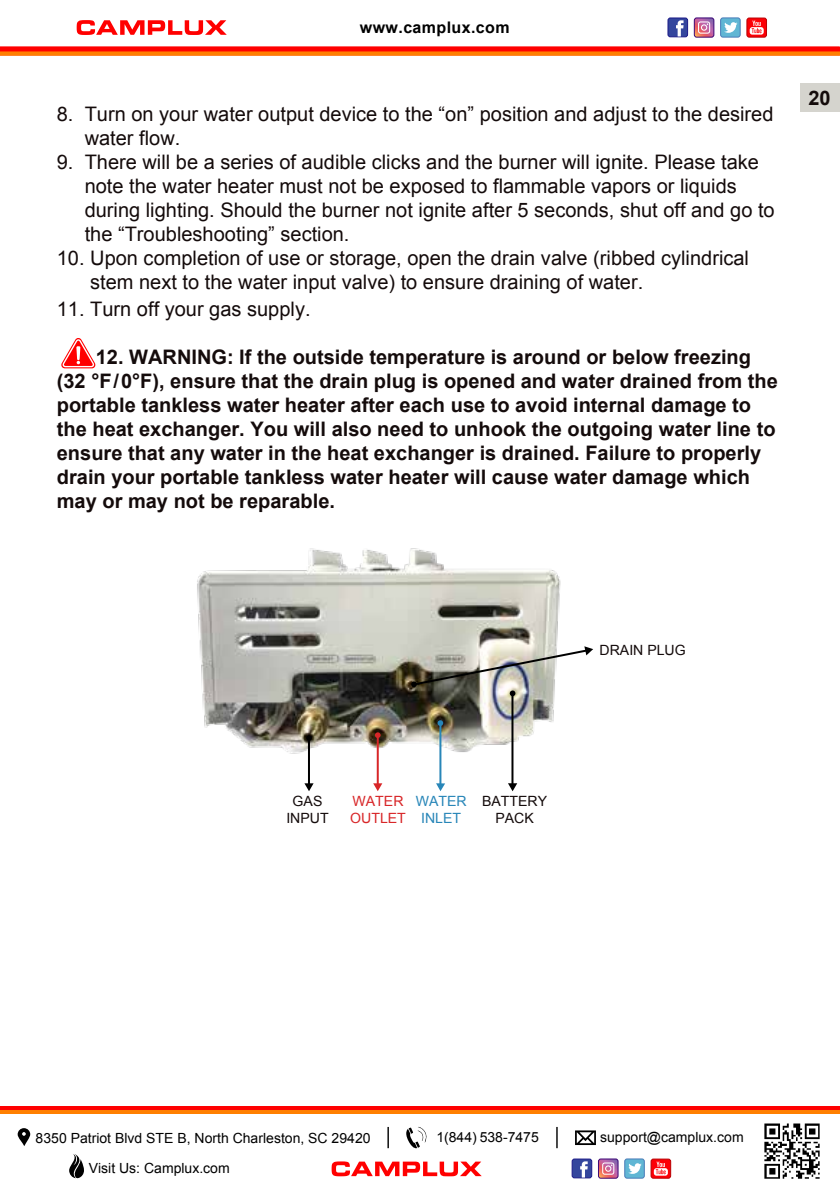
<style>
.page{position:relative;width:840px;height:1191px;background:#fff}
.page>*{position:absolute;margin:0;border:0;box-sizing:border-box;transform-origin:0 0}
.t1{font:20px/24px "Arial";color:#140b0b}
.t2{font:700 20px/24px "Arial";color:#140b0b}
.t3{font:700 16px "Arial";letter-spacing:.025em;color:#000}
.t4{font:14.2px/16.8px "Arial";color:#140b0b;text-align:center}
.t5{font:14.2px/16.8px "Arial";color:#d82628}
.t6{font:14.2px/16.8px "Arial";color:#2886b8;text-align:center}
.t7{font:14px "Arial";color:#000}
</style>
<div class="page">
<div style="left:799px;top:84px;width:40px;height:28px;background:#d5d4ce"></div>
<svg style="left:61px;top:338px;width:35px;height:30px"></svg>
<img style="left:197px;top:548px;width:364px;height:213px">
<hr style="left:308px;top:740px;width:2px;height:47px;background:#000">
<hr style="left:376px;top:734px;width:2px;height:53px;background:#d82628">
<hr style="left:439px;top:724px;width:2px;height:61px;background:#2886b8">
<svg style="left:304px;top:783px;width:9px;height:8px"></svg>
<svg style="left:373px;top:783px;width:9px;height:8px"></svg>
<svg style="left:436px;top:783px;width:9px;height:8px"></svg>
<hr style="left:511px;top:694px;width:2px;height:93px;background:#000">
<svg style="left:508px;top:783px;width:9px;height:8px"></svg>
<svg style="left:412px;top:646px;width:181px;height:50px"></svg>
<div style="left:410px;top:681px;width:7px;height:6px;background:#000;border-radius:50%"></div>
<svg style="left:437px;top:720px;width:6px;height:6px"></svg>
<svg style="left:375px;top:732px;width:5px;height:6px"></svg>
<svg style="left:306px;top:735px;width:6px;height:6px"></svg>
<div style="left:0;top:47px;width:839px;height:8px;background:#f00"></div>
<div style="left:0;top:51px;width:839px;height:5px;background:#ff8001"></div>
<svg style="left:746px;top:18px;width:20px;height:19px"></svg>
<div style="left:746px;top:18px;width:20px;height:20px;border:1px solid #ba0003;border-radius:2px"></div>
<svg style="left:749px;top:21px;width:14px;height:14px"></svg>
<div style="left:693px;top:18px;width:20px;height:20px;border:1px solid #3e0877;border-radius:2px"></div>
<svg style="left:694px;top:18px;width:19px;height:19px"></svg>
<div style="left:720px;top:18px;width:19px;height:19px;background:#60b6d4;border-radius:2px"></div>
<div style="left:719px;top:18px;width:21px;height:19px;border:1px solid #4b7db9;border-radius:2px"></div>
<svg style="left:724px;top:22px;width:13px;height:11px"></svg>
<div style="left:667px;top:18px;width:20px;height:19px;background:#34469d;border-radius:2px"></div>
<div style="left:667px;top:18px;width:20px;height:19px;border:1px solid #1b1a88;border-radius:2px"></div>
<svg style="left:675px;top:20px;width:8px;height:16px"></svg>
<svg style="left:77px;top:20px;width:150px;height:15px"></svg>
<div style="left:0;top:1106px;width:839px;height:6px;background:#f00"></div>
<hr style="left:0;top:1110px;width:839px;height:3px;background:#ff8001">
<svg style="left:650px;top:1159px;width:20px;height:19px"></svg>
<div style="left:650px;top:1158px;width:20px;height:20px;border:1px solid #ba0003;border-radius:2px"></div>
<svg style="left:653px;top:1161px;width:14px;height:14px"></svg>
<div style="left:597px;top:1158px;width:21px;height:20px;border:1px solid #3e0877;border-radius:2px"></div>
<svg style="left:598px;top:1159px;width:19px;height:19px"></svg>
<div style="left:624px;top:1159px;width:20px;height:19px;background:#60b6d4;border-radius:2px"></div>
<div style="left:624px;top:1158px;width:20px;height:20px;border:1px solid #4b7db9;border-radius:2px"></div>
<svg style="left:628px;top:1163px;width:13px;height:11px"></svg>
<div style="left:571px;top:1159px;width:20px;height:18px;background:#34469d;border-radius:2px"></div>
<div style="left:571px;top:1158px;width:20px;height:20px;border:1px solid #1b1a88;border-radius:2px"></div>
<svg style="left:580px;top:1161px;width:7px;height:16px"></svg>
<svg style="left:331px;top:1161px;width:150px;height:15px"></svg>
<svg style="left:69px;top:1154px;width:15px;height:24px"></svg>
<svg style="left:764px;top:1123px;width:55px;height:55px"></svg>
<svg style="left:556px;top:1127px;width:1px;height:21px"></svg>
<svg style="left:575px;top:1130px;width:20px;height:15px"></svg>
<svg style="left:18px;top:1128px;width:12px;height:18px"></svg>
<svg style="left:406px;top:1126px;width:21px;height:23px"></svg>
<svg style="left:387px;top:1127px;width:1px;height:21px"></svg>
<p class="t3" style="left:359px;top:17px;width:151px">www.camplux.com</p>
<p class="t1" style="left:85px;top:102px;width:690px;text-indent:-28px">8. Turn on your water output device to the “on” position and adjust to the desired water flow.</p>
<p class="t1" style="left:85px;top:150px;width:691px;text-indent:-28px">9. There will be a series of audible clicks and the burner will ignite. Please take note the water heater must not be exposed to flammable vapors or liquids during lighting. Should the burner not ignite after 5 seconds, shut off and go to the “Troubleshooting” section.</p>
<p class="t1" style="left:90px;top:246px;width:660px;text-indent:-33px">10. Upon completion of use or storage, open the drain valve (ribbed cylindrical stem next to the water input valve) to ensure draining of water.</p>
<p class="t1" style="left:57px;top:297px;width:255px">11. Turn off your gas supply.</p>
<p class="t2" style="left:57px;top:346px;width:722px;text-indent:39px">12. WARNING: If the outside temperature is around or below freezing (32 °F/0°F), ensure that the drain plug is opened and water drained from the portable tankless water heater after each use to avoid internal damage to the heat exchanger. You will also need to unhook the outgoing water line to ensure that any water in the heat exchanger is drained. Failure to properly drain your portable tankless water heater will cause water damage which may or may not be reparable.</p>
<p class="t2" style="left:808px;top:86px;width:24px">20</p>
<p class="t4" style="left:599px;top:641px;width:88px">DRAIN PLUG</p>
<p class="t4" style="left:286px;top:792px;width:44px">GAS<br>INPUT</p>
<p class="t5" style="left:350px;top:792px;width:57px">WATER<br>OUTLET</p>
<p class="t6" style="left:415px;top:792px;width:52px">WATER<br>INLET</p>
<p class="t4" style="left:482px;top:792px;width:67px">BATTERY<br>PACK</p>
<p class="t7" style="left:36px;top:1128px;width:336px">8350 Patriot Blvd STE B, North Charleston, SC 29420</p>
<p class="t7" style="left:436px;top:1127px;width:104px">1(844) 538-7475</p>
<p class="t7" style="left:600px;top:1128px;width:145px">support@camplux.com</p>
<p class="t7" style="left:89px;top:1159px;width:142px">Visit Us: Camplux.com</p>
</div>
